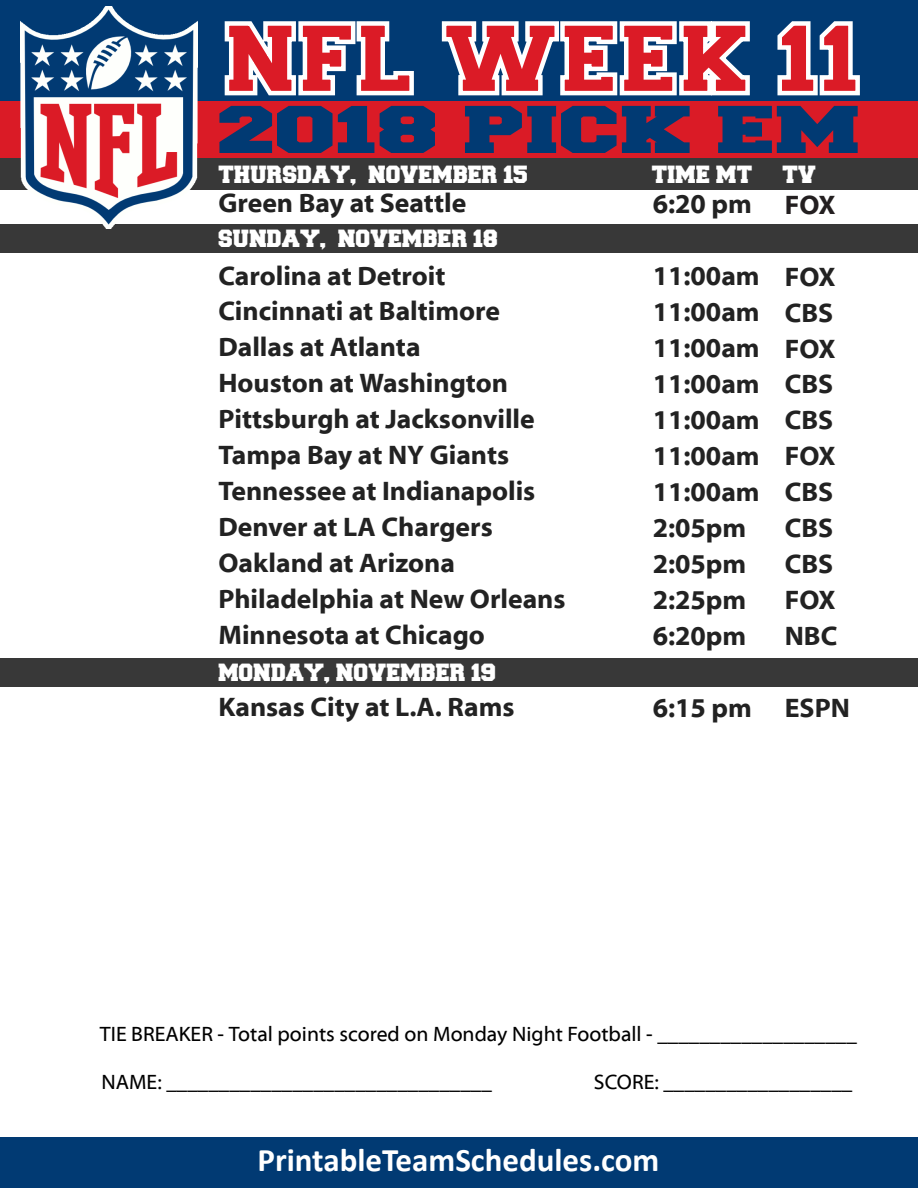
<style>
.page{position:relative;width:918px;height:1188px;background:#fff}
.page>*{position:absolute;margin:0;border:0;box-sizing:border-box;transform-origin:0 0}
.t1{font:83.55px "Freshman";letter-spacing:.025em;color:#db1b26}
.t2{font:56.55px "Freshman";color:#013a73;scale:1.55 1}
.t3{font:700 33px "Calibri";color:#fff}
.t4{font:700 27px/36px "Myriad Web Pro";color:#222}
.t5{font:700 27px "Myriad Web Pro";color:#231f20}
.t6{font:21px "Myriad Web Pro";color:#000}
.t7{font:21px "Freshman";color:#fff}
</style>
<div class="page">
<div style="left:0;top:1138px;width:918px;height:50px;background:#013a73"></div>
<div style="left:0;top:0;width:918px;height:104px;background:#013a73"></div>
<div style="left:0;top:102px;width:918px;height:58px;background:#da1b26"></div>
<svg style="left:224px;top:21px;width:190px;height:75px"></svg>
<svg style="left:441px;top:21px;width:309px;height:75px"></svg>
<svg style="left:777px;top:21px;width:83px;height:75px"></svg>
<div style="left:0;top:159px;width:918px;height:31px;background:#383838"></div>
<div style="left:0;top:225px;width:918px;height:28px;background:#383838"></div>
<img style="left:21px;top:6px;width:176px;height:222px">
<div style="left:0;top:658px;width:918px;height:28px;background:#383838"></div>
<h1 class="t1" style="left:227px;top:22px;width:636px">NFL WEEK 11</h1>
<h2 class="t2" style="left:220px;top:105px;width:416px">2018 PICK EM</h2>
<p class="t7" style="left:219px;top:165px;width:311px">THURSDAY, NOVEMBER 15</p>
<p class="t4" style="left:218px;top:186px;width:249px">Green Bay at Seattle</p>
<p class="t7" style="left:219px;top:230px;width:281px">SUNDAY, NOVEMBER 18</p>
<p class="t4" style="left:218px;top:258px;width:349px">Carolina at Detroit<br>Cincinnati at Baltimore<br>Dallas at Atlanta<br>Houston at Washington<br>Pittsburgh at Jacksonville<br>Tampa Bay at NY Giants<br>Tennessee at Indianapolis<br>Denver at LA Chargers<br>Oakland at Arizona<br>Philadelphia at New Orleans<br>Minnesota at Chicago</p>
<p class="t7" style="left:219px;top:663px;width:279px">MONDAY, NOVEMBER 19</p>
<p class="t4" style="left:218px;top:690px;width:298px">Kansas City at L.A. Rams</p>
<p class="t7" style="left:717px;top:165px;width:32px">PT</p>
<p class="t7" style="left:652px;top:165px;width:102px">TIME MT</p>
<p class="t7" style="left:783px;top:165px;width:35px">TV</p>
<p class="t4" style="left:653px;top:186px;width:101px">6:20 pm</p>
<p class="t5" style="left:785px;top:190px;width:52px">FOX</p>
<p class="t4" style="left:653px;top:258px;width:109px">11:00am<br>11:00am<br>11:00am<br>11:00am<br>11:00am<br>11:00am<br>11:00am<br>2:05pm<br>2:05pm<br>2:25pm<br>6:20pm</p>
<p class="t4" style="left:785px;top:259px;width:54px">FOX<br>CBS<br>FOX<br>CBS<br>CBS<br>FOX<br>CBS<br>CBS<br>CBS<br>FOX<br>NBC</p>
<p class="t4" style="left:653px;top:690px;width:101px">6:15 pm</p>
<p class="t4" style="left:785px;top:691px;width:67px">ESPN</p>
<p class="t6" style="left:100px;top:1022px;width:758px">TIE BREAKER - Total points scored on Monday Night Football - ___________________</p>
<p class="t6" style="left:102px;top:1071px;width:392px">NAME: _______________________________</p>
<p class="t6" style="left:594px;top:1071px;width:260px">SCORE: __________________</p>
<p class="t3" style="left:257px;top:1139px;width:403px">PrintableTeamSchedules.com</p>
</div>
